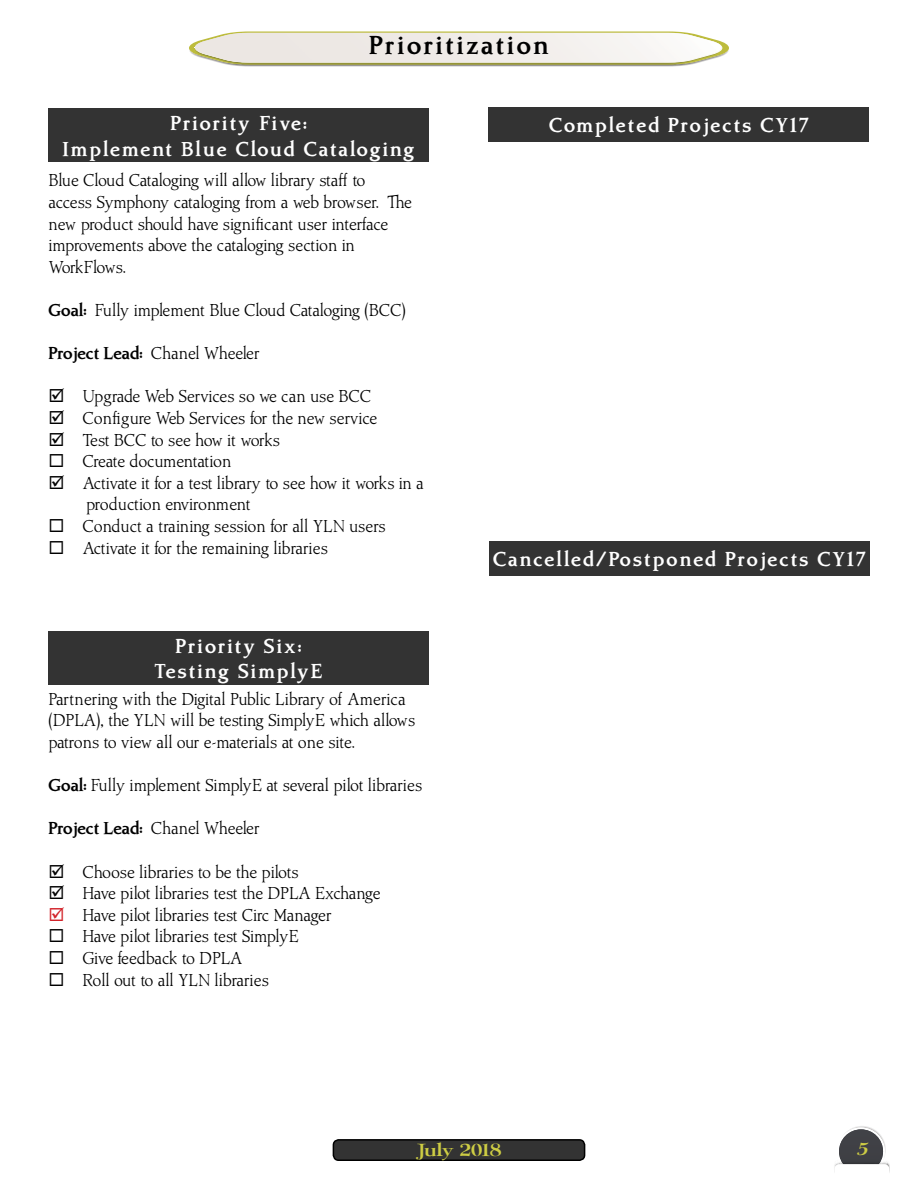
<style>
.page{position:relative;width:918px;height:1188px;background:#fff}
.page>*{position:absolute;margin:0;border:0;box-sizing:border-box;transform-origin:0 0}
.t1{font:700 27px "Amitale";letter-spacing:.1em;color:#000}
.t2{font:700 21px/25.2px "Amitale";letter-spacing:.1em;color:#fff;text-align:center}
.t3{font:18px/21.6px "Amitale";letter-spacing:-.03em;color:#000}
.t4{font:18px "Amitale";letter-spacing:-.01em;color:#000}
.t5{font:18px "Amitale";letter-spacing:-.05em;color:#000}
.t6{font:700 18px "Amitale Wide";letter-spacing:-.025em;color:#cecd44}
.t7{font:italic 700 18px "Amitale Wide";color:#cecd44}
.s1{font-weight:700}
.s2{color:#d2232a}
</style>
<div class="page">
<img style="left:836px;top:1162px;width:54px;height:11px">
<svg style="left:837px;top:1126px;width:49px;height:38px"></svg>
<img style="left:839px;top:1160px;width:44px;height:4px">
<img style="left:841px;top:1160px;width:40px;height:4px">
<img style="left:834px;top:1164px;width:55px;height:9px">
<div style="left:333px;top:1140px;width:252px;height:20px;background:#333;border-radius:5px"></div>
<div style="left:333px;top:1139px;width:252px;height:22px;border:2px solid #000;border-radius:5px"></div>
<svg style="left:189px;top:32px;width:540px;height:35px"></svg>
<img style="left:195px;top:33px;width:527px;height:29px">
<div style="left:48px;top:108px;width:381px;height:54px;background:#333"></div>
<div style="left:489px;top:107px;width:380px;height:34px;background:#333"></div>
<div style="left:489px;top:541px;width:381px;height:35px;background:#333"></div>
<div style="left:48px;top:631px;width:381px;height:54px;background:#333"></div>
<h1 class="t1" style="left:369px;top:31px;width:181px">Prioritization</h1>
<p class="t2" style="left:63px;top:111px;width:353px">Priority Five:<br>Implement Blue Cloud Cataloging</p>
<p class="t2" style="left:549px;top:113px;width:261px">Completed Projects CY17</p>
<p class="t3" style="left:48px;top:170px;width:365px">Blue Cloud Cataloging will allow library staff to access Symphony cataloging from a web browser. The new product should have significant user interface improvements above the cataloging section in WorkFlows.</p>
<p class="t3" style="left:48px;top:300px;width:359px"><span class="s1">Goal:</span> Fully implement Blue Cloud Cataloging (BCC)</p>
<p class="t3" style="left:48px;top:343px;width:213px"><span class="s1">Project Lead:</span> Chanel Wheeler</p>
<p class="t3" style="left:48px;top:386px;width:324px">☑ Upgrade Web Services so we can use BCC</p>
<p class="t3" style="left:48px;top:408px;width:330px">☑ Configure Web Services for the new service</p>
<p class="t5" style="left:48px;top:430px;width:233px">☑ Test BCC to see how it works</p>
<p class="t3" style="left:48px;top:451px;width:185px">◻ Create documentation</p>
<p class="t3" style="left:86px;top:472px;width:339px;text-indent:-38px">☑ Activate it for a test library to see how it works in a production environment</p>
<p class="t4" style="left:48px;top:516px;width:339px">◻ Conduct a training session for all YLN users</p>
<p class="t3" style="left:48px;top:537px;width:281px">◻ Activate it for the remaining libraries</p>
<p class="t2" style="left:155px;top:634px;width:169px">Priority Six:<br>Testing SimplyE</p>
<p class="t3" style="left:48px;top:688px;width:368px">Partnering with the Digital Public Library of America (DPLA), the YLN will be testing SimplyE which allows patrons to view all our e-materials at one site.</p>
<p class="t3" style="left:48px;top:775px;width:375px"><span class="s1">Goal:</span> Fully implement SimplyE at several pilot libraries</p>
<p class="t3" style="left:48px;top:818px;width:213px"><span class="s1">Project Lead:</span> Chanel Wheeler</p>
<p class="t3" style="left:48px;top:861px;width:252px">☑ Choose libraries to be the pilots</p>
<p class="t3" style="left:48px;top:883px;width:334px">☑ Have pilot libraries test the DPLA Exchange</p>
<p class="t3" style="left:48px;top:904px;width:285px"><span class="s2">☑</span> Have pilot libraries test Circ Manager</p>
<p class="t3" style="left:48px;top:926px;width:252px">◻ Have pilot libraries test SimplyE</p>
<p class="t3" style="left:48px;top:948px;width:196px">◻ Give feedback to DPLA</p>
<p class="t3" style="left:48px;top:969px;width:222px">◻ Roll out to all YLN libraries</p>
<p class="t2" style="left:493px;top:547px;width:374px">Cancelled/Postponed Projects CY17</p>
<p class="t6" style="left:417px;top:1140px;width:86px">July 2018</p>
<p class="t7" style="left:857px;top:1140px;width:14px">5</p>
</div>
